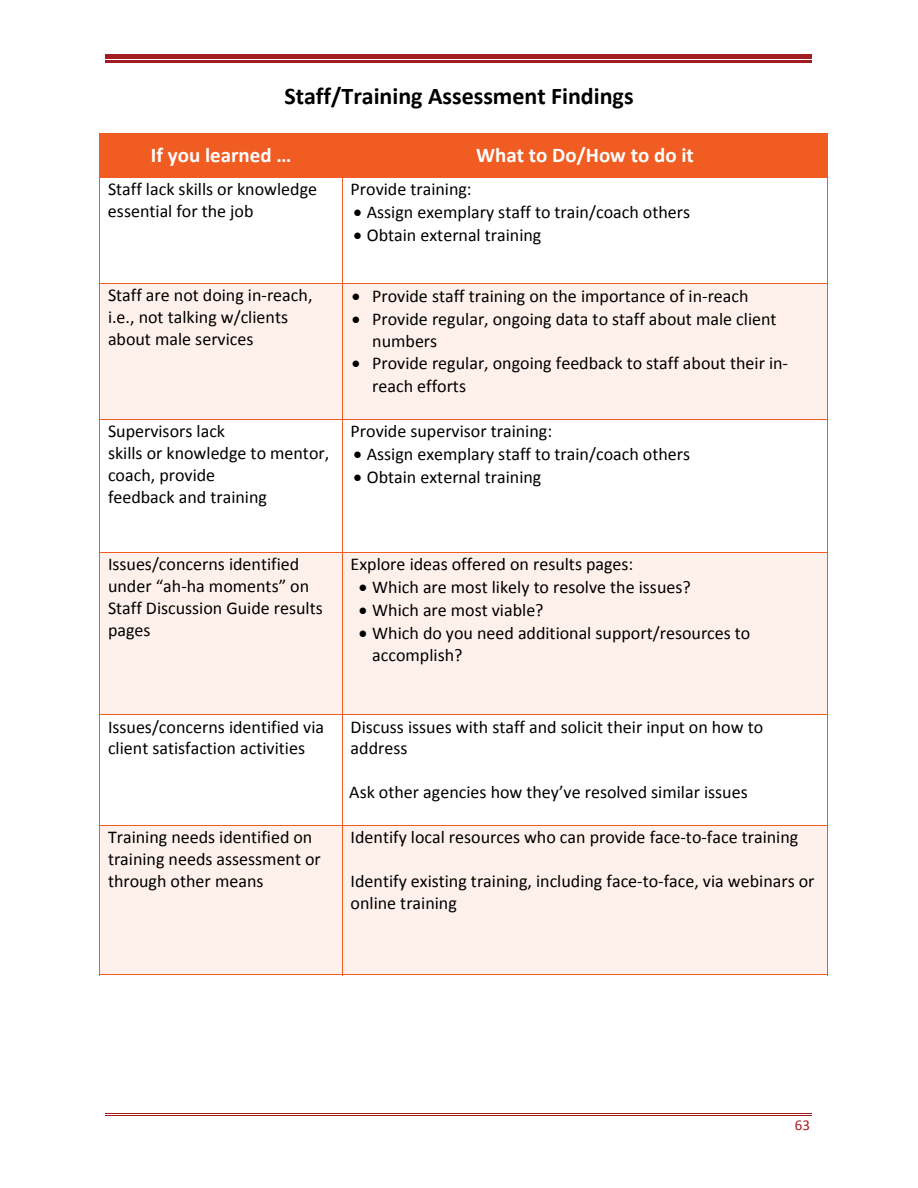
<style>
.page{position:relative;width:918px;height:1188px;background:#fff}
.page>*{position:absolute;margin:0;border:0;box-sizing:border-box;transform-origin:0 0}
.t1{font:700 24px "Calibri";color:#000}
.t2{font:700 21px "Calibri";color:#fff}
.t3{font:18px/21.9px "Calibri";color:#000}
.t4{font:15px "Calibri";color:#a11d21}
</style>
<div class="page">
<hr style="left:106px;top:54px;width:706px;height:4px;background:#a11d21">
<hr style="left:106px;top:61px;width:706px;height:2px;background:#a11d21">
<hr style="left:106px;top:1115px;width:706px;height:1px;background:#a11d21">
<hr style="left:106px;top:1114px;width:706px;height:1px;background:#a11d21">
<div style="left:100px;top:134px;width:242px;height:43px;background:#f15c22"></div>
<div style="left:343px;top:134px;width:484px;height:43px;background:#f15c22"></div>
<hr style="left:100px;top:133px;width:728px;height:1px;background:#f15c22">
<hr style="left:342px;top:134px;width:1px;height:43px;background:#f15c22">
<hr style="left:827px;top:134px;width:1px;height:43px;background:#f15c22">
<hr style="left:100px;top:177px;width:728px;height:1px;background:#f15c22">
<hr style="left:100px;top:178px;width:1px;height:105px;background:#f15c22">
<hr style="left:342px;top:178px;width:1px;height:105px;background:#f15c22">
<hr style="left:827px;top:178px;width:1px;height:105px;background:#f15c22">
<div style="left:100px;top:284px;width:242px;height:135px;background:#fef1ec"></div>
<div style="left:343px;top:284px;width:484px;height:135px;background:#fef1ec"></div>
<hr style="left:100px;top:283px;width:728px;height:1px;background:#f15c22">
<hr style="left:100px;top:284px;width:1px;height:135px;background:#f15c22">
<hr style="left:342px;top:284px;width:1px;height:135px;background:#f15c22">
<hr style="left:827px;top:284px;width:1px;height:135px;background:#f15c22">
<hr style="left:100px;top:419px;width:728px;height:1px;background:#f15c22">
<hr style="left:100px;top:420px;width:1px;height:133px;background:#f15c22">
<hr style="left:342px;top:420px;width:1px;height:133px;background:#f15c22">
<hr style="left:827px;top:420px;width:1px;height:133px;background:#f15c22">
<div style="left:100px;top:553px;width:242px;height:162px;background:#fef1ec"></div>
<div style="left:343px;top:553px;width:484px;height:162px;background:#fef1ec"></div>
<hr style="left:100px;top:553px;width:728px;height:1px;background:#f15c22">
<hr style="left:100px;top:553px;width:1px;height:162px;background:#f15c22">
<hr style="left:342px;top:553px;width:1px;height:162px;background:#f15c22">
<hr style="left:827px;top:553px;width:1px;height:162px;background:#f15c22">
<hr style="left:100px;top:715px;width:728px;height:1px;background:#f15c22">
<hr style="left:100px;top:715px;width:1px;height:110px;background:#f15c22">
<hr style="left:342px;top:715px;width:1px;height:110px;background:#f15c22">
<hr style="left:827px;top:715px;width:1px;height:110px;background:#f15c22">
<div style="left:100px;top:826px;width:242px;height:148px;background:#fef1ec"></div>
<div style="left:343px;top:826px;width:484px;height:148px;background:#fef1ec"></div>
<hr style="left:100px;top:825px;width:728px;height:1px;background:#f15c22">
<hr style="left:100px;top:826px;width:1px;height:149px;background:#f15c22">
<hr style="left:100px;top:974px;width:242px;height:1px;background:#f15c22">
<hr style="left:342px;top:826px;width:1px;height:149px;background:#f15c22">
<hr style="left:343px;top:974px;width:484px;height:1px;background:#f15c22">
<hr style="left:827px;top:826px;width:1px;height:149px;background:#f15c22">
<h1 class="t1" style="left:284px;top:86px;width:351px">Staff/Training Assessment Findings</h1>
<p class="t2" style="left:151px;top:147px;width:142px">If you learned …</p>
<p class="t2" style="left:476px;top:147px;width:219px">What to Do/How to do it</p>
<p class="t3" style="left:108px;top:179px;width:211px">Staff lack skills or knowledge essential for the job</p>
<p class="t3" style="left:351px;top:179px;width:123px">Provide training:</p>
<p class="t3" style="left:353px;top:202px;width:338px">• Assign exemplary staff to train/coach others</p>
<p class="t3" style="left:353px;top:225px;width:190px">• Obtain external training</p>
<p class="t3" style="left:108px;top:285px;width:206px">Staff are not doing in‐reach, i.e., not talking w/clients about male services</p>
<p class="t3" style="left:352px;top:286px;width:398px">• Provide staff training on the importance of in‐reach</p>
<p class="t3" style="left:372px;top:309px;width:406px;text-indent:-20px">• Provide regular, ongoing data to staff about male client numbers</p>
<p class="t3" style="left:372px;top:354px;width:417px;text-indent:-20px">• Provide regular, ongoing feedback to staff about their in‐ reach efforts</p>
<p class="t3" style="left:108px;top:422px;width:223px">Supervisors lack<br>skills or knowledge to mentor, coach, provide<br>feedback and training</p>
<p class="t3" style="left:351px;top:422px;width:203px">Provide supervisor training:</p>
<p class="t3" style="left:353px;top:445px;width:338px">• Assign exemplary staff to train/coach others</p>
<p class="t3" style="left:353px;top:468px;width:190px">• Obtain external training</p>
<p class="t3" style="left:108px;top:555px;width:216px">Issues/concerns identified under “ah‐ha moments” on<br>Staff Discussion Guide results pages</p>
<p class="t3" style="left:351px;top:555px;width:284px">Explore ideas offered on results pages:</p>
<p class="t3" style="left:359px;top:578px;width:334px">• Which are most likely to resolve the issues?</p>
<p class="t3" style="left:359px;top:601px;width:186px">• Which are most viable?</p>
<p class="t3" style="left:372px;top:624px;width:380px;text-indent:-14px">• Which do you need additional support/resources to accomplish?</p>
<p class="t3" style="left:108px;top:717px;width:218px">Issues/concerns identified via client satisfaction activities</p>
<p class="t3" style="left:351px;top:717px;width:414px">Discuss issues with staff and solicit their input on how to address</p>
<p class="t3" style="left:349px;top:783px;width:400px">Ask other agencies how they’ve resolved similar issues</p>
<p class="t3" style="left:108px;top:828px;width:214px">Training needs identified on training needs assessment or through other means</p>
<p class="t3" style="left:351px;top:828px;width:449px">Identify local resources who can provide face‐to‐face training</p>
<p class="t3" style="left:351px;top:872px;width:465px">Identify existing training, including face‐to‐face, via webinars or online training</p>
<p class="t4" style="left:795px;top:1119px;width:17px">63</p>
</div>
